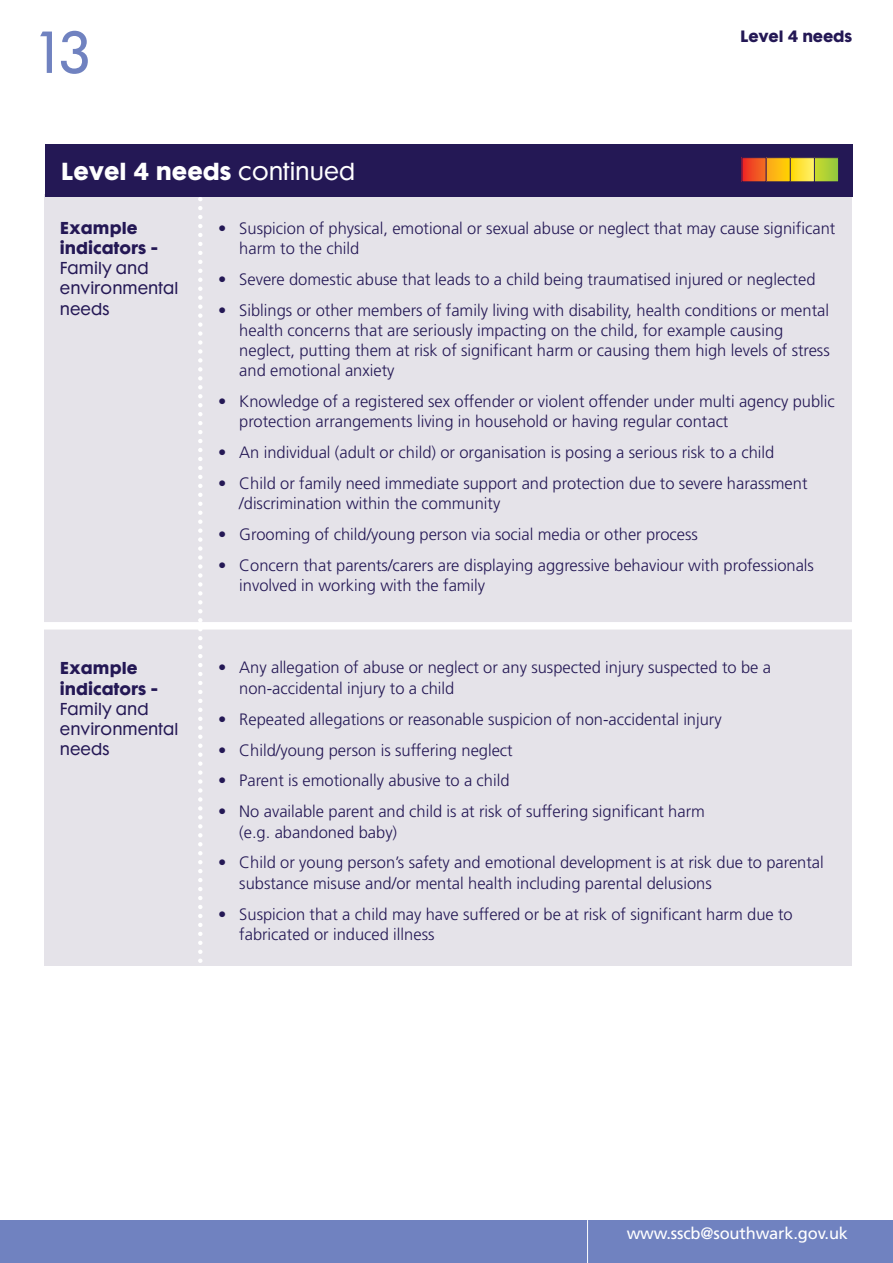
<style>
.page{position:relative;width:893px;height:1263px;background:#fff}
.page>*{position:absolute;margin:0;border:0;box-sizing:border-box;transform-origin:0 0}
.t1{font:54px "Cg Futura Maxi";color:#7082c0}
.t2{font:700 22.5px "Cg Futura Maxi";color:#fff}
.t3{font:300 16.5px/20.2px "Frutiger";color:#241855}
.t4{font:16.5px "Frutiger";letter-spacing:-.01em;color:#fff}
.t5{font:15.75px/20.2px "Cg Futura Maxi";letter-spacing:.005em;color:#241855}
.t6{font:700 15.75px/20.2px "Cg Futura Maxi";letter-spacing:.005em;color:#241855}
.t7{font:700 15px "Cg Futura Maxi";letter-spacing:-.01em;color:#241855}
.s1{font-weight:400}
</style>
<div class="page">
<div style="left:44px;top:194px;width:808px;height:772px;background:#e5e3e9"></div>
<svg style="left:198px;top:197px;width:5px;height:766px"></svg>
<div style="left:45px;top:145px;width:808px;height:52px;background:#241855"></div>
<svg style="left:815px;top:157px;width:23px;height:25px"></svg>
<div style="left:790px;top:158px;width:24px;height:24px;background:linear-gradient(to right,#ffd903,#fff06a)"></div>
<div style="left:790px;top:157px;width:25px;height:25px;border:1px solid #241855"></div>
<div style="left:766px;top:158px;width:24px;height:24px;background:linear-gradient(to right,#fba61e,#ffd002)"></div>
<div style="left:766px;top:157px;width:25px;height:25px;border:1px solid #241855"></div>
<svg style="left:743px;top:159px;width:21px;height:21px"></svg>
<div style="left:44px;top:622px;width:832px;height:7px;background:#fff"></div>
<div style="left:0;top:1220px;width:893px;height:43px;background:#7082c0"></div>
<hr style="left:587px;top:1220px;width:1px;height:43px;background:#fff">
<h1 class="t1" style="left:40px;top:32px;width:53px">13</h1>
<p class="t7" style="left:740px;top:30px;width:114px">Level 4 needs</p>
<h2 class="t2" style="left:61px;top:162px;width:296px">Level 4 needs <span class="s1">continued</span></h2>
<p class="t6" style="left:60px;top:219px;width:100px">Example indicators -</p>
<p class="t5" style="left:60px;top:260px;width:120px">Family and environmental needs</p>
<p class="t6" style="left:60px;top:660px;width:100px">Example indicators -</p>
<p class="t5" style="left:60px;top:700px;width:120px">Family and environmental needs</p>
<p class="t3" style="left:239px;top:219px;width:598px;text-indent:-21px">• Suspicion of physical, emotional or sexual abuse or neglect that may cause significant harm to the child</p>
<p class="t3" style="left:218px;top:270px;width:599px">• Severe domestic abuse that leads to a child being traumatised injured or neglected</p>
<p class="t3" style="left:239px;top:301px;width:592px;text-indent:-21px">• Siblings or other members of family living with disability, health conditions or mental health concerns that are seriously impacting on the child, for example causing neglect, putting them at risk of significant harm or causing them high levels of stress and emotional anxiety</p>
<p class="t3" style="left:239px;top:393px;width:597px;text-indent:-21px">• Knowledge of a registered sex offender or violent offender under multi agency public protection arrangements living in household or having regular contact</p>
<p class="t3" style="left:218px;top:444px;width:558px">• An individual (adult or child) or organisation is posing a serious risk to a child</p>
<p class="t3" style="left:239px;top:475px;width:570px;text-indent:-21px">• Child or family need immediate support and protection due to severe harassment /discrimination within the community</p>
<p class="t3" style="left:218px;top:526px;width:481px">• Grooming of child/young person via social media or other process</p>
<p class="t3" style="left:239px;top:557px;width:576px;text-indent:-21px">• Concern that parents/carers are displaying aggressive behaviour with professionals involved in working with the family</p>
<p class="t3" style="left:239px;top:659px;width:533px;text-indent:-21px">• Any allegation of abuse or neglect or any suspected injury suspected to be a non-accidental injury to a child</p>
<p class="t3" style="left:218px;top:710px;width:505px">• Repeated allegations or reasonable suspicion of non-accidental injury</p>
<p class="t3" style="left:218px;top:741px;width:296px">• Child/young person is suffering neglect</p>
<p class="t3" style="left:218px;top:772px;width:293px">• Parent is emotionally abusive to a child</p>
<p class="t3" style="left:239px;top:803px;width:467px;text-indent:-21px">• No available parent and child is at risk of suffering significant harm (e.g. abandoned baby)</p>
<p class="t3" style="left:239px;top:854px;width:586px;text-indent:-21px">• Child or young person’s safety and emotional development is at risk due to parental substance misuse and/or mental health including parental delusions</p>
<p class="t3" style="left:239px;top:905px;width:555px;text-indent:-21px">• Suspicion that a child may have suffered or be at risk of significant harm due to fabricated or induced illness</p>
<p class="t4" style="left:627px;top:1226px;width:223px">www.sscb@southwark.gov.uk</p>
</div>
